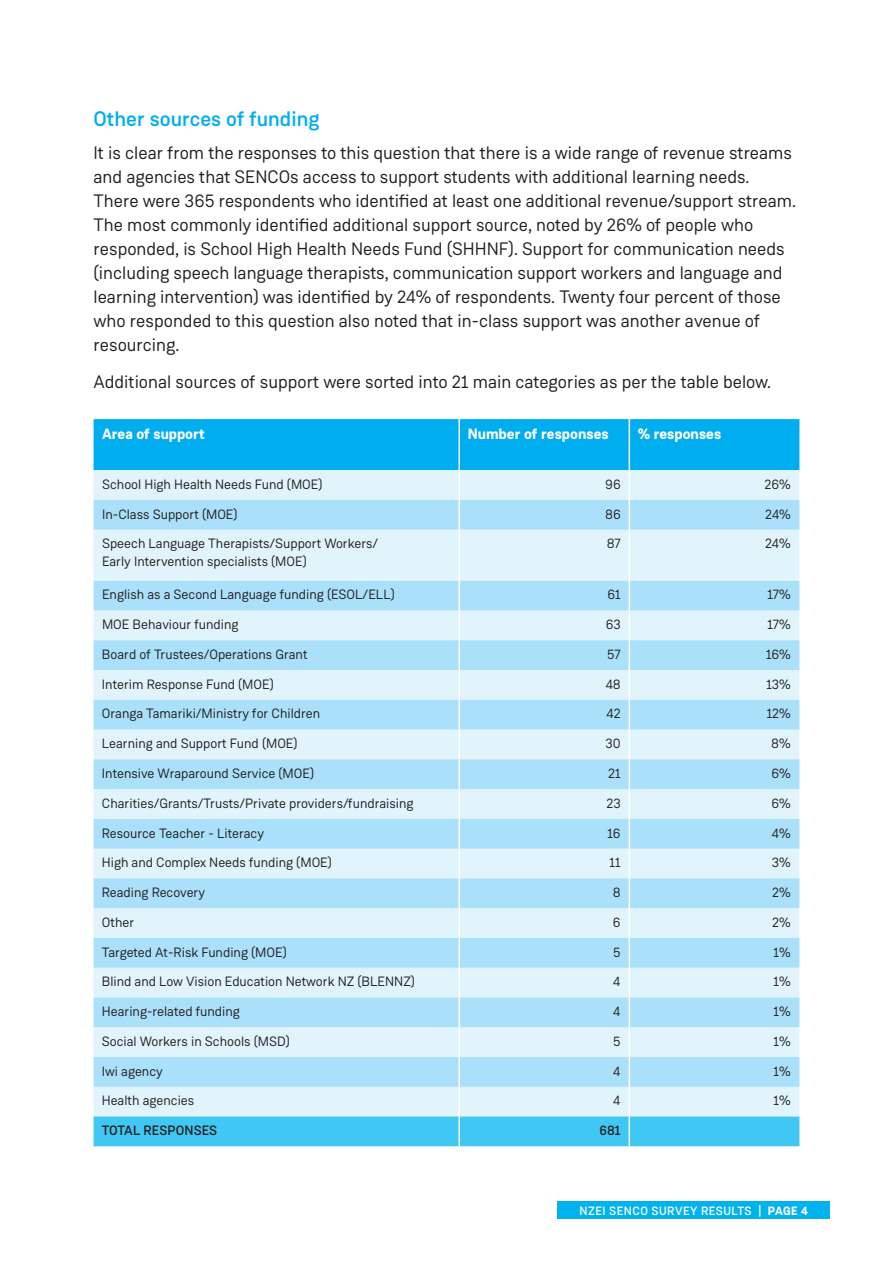
<style>
.page{position:relative;width:893px;height:1263px;background:#fff}
.page>*{position:absolute;margin:0;border:0;box-sizing:border-box;transform-origin:0 0}
.t1{font:500 21px "Weissenhof Grotesk";color:#00aeef}
.t2{font:18px/24px "Weissenhof Grotesk";color:#231f20}
.t3{font:700 15px "Weissenhof Grotesk";color:#fff}
.t4{font:13.5px/18px "Weissenhof Grotesk";color:#231f20}
.t5{font:500 13.5px "Weissenhof Grotesk";letter-spacing:.005em;color:#231f20}
.t6{font:500 12px "Weissenhof Grotesk";letter-spacing:.04em;color:#fff}
.s1{font-weight:700}
</style>
<div class="page">
<div style="left:558px;top:1202px;width:272px;height:17px;background:#00b3ef"></div>
<div style="left:94px;top:419px;width:705px;height:51px;background:#00aeef"></div>
<div style="left:94px;top:470px;width:705px;height:30px;background:#e1f4fc"></div>
<svg style="left:94px;top:500px;width:705px;height:587px"></svg>
<hr style="left:458px;top:419px;width:2px;height:51px;background:#fff">
<hr style="left:629px;top:419px;width:1px;height:51px;background:#fff">
<hr style="left:458px;top:470px;width:2px;height:30px;background:#fff">
<hr style="left:629px;top:470px;width:1px;height:30px;background:#fff">
<hr style="left:458px;top:500px;width:2px;height:30px;background:#fff">
<hr style="left:629px;top:500px;width:1px;height:30px;background:#fff">
<hr style="left:458px;top:530px;width:2px;height:51px;background:#fff">
<hr style="left:629px;top:530px;width:1px;height:51px;background:#fff">
<hr style="left:458px;top:581px;width:2px;height:29px;background:#fff">
<svg style="left:629px;top:581px;width:1px;height:29px"></svg>
<hr style="left:458px;top:610px;width:2px;height:30px;background:#fff">
<hr style="left:629px;top:610px;width:1px;height:30px;background:#fff">
<hr style="left:458px;top:640px;width:2px;height:30px;background:#fff">
<hr style="left:629px;top:640px;width:1px;height:30px;background:#fff">
<hr style="left:458px;top:670px;width:2px;height:30px;background:#fff">
<hr style="left:629px;top:670px;width:1px;height:30px;background:#fff">
<hr style="left:458px;top:700px;width:2px;height:29px;background:#fff">
<svg style="left:629px;top:700px;width:1px;height:29px"></svg>
<hr style="left:458px;top:729px;width:2px;height:30px;background:#fff">
<hr style="left:629px;top:729px;width:1px;height:30px;background:#fff">
<hr style="left:458px;top:759px;width:2px;height:30px;background:#fff">
<hr style="left:629px;top:759px;width:1px;height:30px;background:#fff">
<hr style="left:458px;top:789px;width:2px;height:30px;background:#fff">
<hr style="left:629px;top:789px;width:1px;height:30px;background:#fff">
<hr style="left:458px;top:819px;width:2px;height:30px;background:#fff">
<hr style="left:629px;top:819px;width:1px;height:30px;background:#fff">
<hr style="left:458px;top:849px;width:2px;height:29px;background:#fff">
<svg style="left:629px;top:849px;width:1px;height:29px"></svg>
<hr style="left:458px;top:878px;width:2px;height:30px;background:#fff">
<hr style="left:629px;top:878px;width:1px;height:30px;background:#fff">
<hr style="left:458px;top:908px;width:2px;height:30px;background:#fff">
<hr style="left:629px;top:908px;width:1px;height:30px;background:#fff">
<hr style="left:458px;top:938px;width:2px;height:30px;background:#fff">
<hr style="left:629px;top:938px;width:1px;height:30px;background:#fff">
<hr style="left:458px;top:968px;width:2px;height:29px;background:#fff">
<svg style="left:629px;top:968px;width:1px;height:29px"></svg>
<hr style="left:458px;top:997px;width:2px;height:30px;background:#fff">
<hr style="left:629px;top:997px;width:1px;height:30px;background:#fff">
<hr style="left:458px;top:1027px;width:2px;height:30px;background:#fff">
<hr style="left:629px;top:1027px;width:1px;height:30px;background:#fff">
<hr style="left:458px;top:1057px;width:2px;height:30px;background:#fff">
<hr style="left:629px;top:1057px;width:1px;height:30px;background:#fff">
<svg style="left:94px;top:1087px;width:705px;height:59px"></svg>
<hr style="left:458px;top:1116px;width:2px;height:30px;background:#fff">
<hr style="left:629px;top:1116px;width:1px;height:30px;background:#fff">
<h1 class="t1" style="left:94px;top:106px;width:227px">Other sources of funding</h1>
<p class="t2" style="left:94px;top:141px;width:704px">It is clear from the responses to this question that there is a wide range of revenue streams and agencies that SENCOs access to support students with additional learning needs.<br>There were 365 respondents who identified at least one additional revenue/support stream.<br>The most commonly identified additional support source, noted by 26% of people who responded, is School High Health Needs Fund (SHHNF). Support for communication needs (including speech language therapists, communication support workers and language and learning intervention) was identified by 24% of respondents. Twenty four percent of those who responded to this question also noted that in-class support was another avenue of resourcing.</p>
<h2 class="t2" style="left:94px;top:369px;width:679px">Additional sources of support were sorted into 21 main categories as per the table below.</h2>
<p class="t3" style="left:102px;top:424px;width:104px">Area of support</p>
<p class="t3" style="left:468px;top:424px;width:142px">Number of responses</p>
<p class="t3" style="left:638px;top:424px;width:85px">% responses</p>
<p class="t4" style="left:102px;top:475px;width:222px">School High Health Needs Fund (MOE)</p>
<p class="t4" style="left:605px;top:475px;width:17px">96</p>
<p class="t4" style="left:765px;top:475px;width:28px">26%</p>
<p class="t4" style="left:102px;top:505px;width:137px">In-Class Support (MOE)</p>
<p class="t4" style="left:605px;top:505px;width:17px">86</p>
<p class="t4" style="left:765px;top:505px;width:27px">24%</p>
<p class="t4" style="left:102px;top:535px;width:278px">Speech Language Therapists/Support Workers/<br>Early Intervention specialists (MOE)</p>
<p class="t4" style="left:607px;top:535px;width:15px">87</p>
<p class="t4" style="left:765px;top:535px;width:27px">24%</p>
<p class="t4" style="left:102px;top:586px;width:294px">English as a Second Language funding (ESOL/ELL)</p>
<p class="t4" style="left:607px;top:586px;width:15px">61</p>
<p class="t4" style="left:768px;top:586px;width:25px">17%</p>
<p class="t4" style="left:102px;top:615px;width:138px">MOE Behaviour funding</p>
<p class="t4" style="left:606px;top:615px;width:17px">63</p>
<p class="t4" style="left:768px;top:615px;width:25px">17%</p>
<p class="t4" style="left:102px;top:645px;width:207px">Board of Trustees/Operations Grant</p>
<p class="t4" style="left:607px;top:645px;width:15px">57</p>
<p class="t4" style="left:766px;top:645px;width:26px">16%</p>
<p class="t4" style="left:102px;top:675px;width:173px">Interim Response Fund (MOE)</p>
<p class="t4" style="left:606px;top:675px;width:17px">48</p>
<p class="t4" style="left:766px;top:675px;width:26px">13%</p>
<p class="t4" style="left:102px;top:705px;width:220px">Oranga Tamariki/Ministry for Children</p>
<p class="t4" style="left:606px;top:705px;width:16px">42</p>
<p class="t4" style="left:767px;top:705px;width:26px">12%</p>
<p class="t4" style="left:102px;top:734px;width:197px">Learning and Support Fund (MOE)</p>
<p class="t4" style="left:605px;top:734px;width:17px">30</p>
<p class="t4" style="left:771px;top:734px;width:21px">8%</p>
<p class="t4" style="left:102px;top:764px;width:214px">Intensive Wraparound Service (MOE)</p>
<p class="t4" style="left:608px;top:764px;width:14px">21</p>
<p class="t4" style="left:771px;top:764px;width:21px">6%</p>
<p class="t4" style="left:102px;top:794px;width:313px">Charities/Grants/Trusts/Private providers/fundraising</p>
<p class="t4" style="left:606px;top:794px;width:16px">23</p>
<p class="t4" style="left:771px;top:794px;width:21px">6%</p>
<p class="t4" style="left:102px;top:824px;width:164px">Resource Teacher - Literacy</p>
<p class="t4" style="left:608px;top:824px;width:15px">16</p>
<p class="t4" style="left:772px;top:824px;width:20px">4%</p>
<p class="t4" style="left:102px;top:854px;width:232px">High and Complex Needs funding (MOE)</p>
<p class="t4" style="left:610px;top:854px;width:13px">11</p>
<p class="t4" style="left:772px;top:854px;width:20px">3%</p>
<p class="t4" style="left:102px;top:883px;width:105px">Reading Recovery</p>
<p class="t4" style="left:613px;top:883px;width:9px">8</p>
<p class="t4" style="left:772px;top:883px;width:20px">2%</p>
<p class="t4" style="left:102px;top:913px;width:34px">Other</p>
<p class="t4" style="left:613px;top:913px;width:9px">6</p>
<p class="t4" style="left:772px;top:913px;width:20px">2%</p>
<p class="t4" style="left:102px;top:943px;width:186px">Targeted At-Risk Funding (MOE)</p>
<p class="t4" style="left:613px;top:943px;width:9px">5</p>
<p class="t4" style="left:773px;top:943px;width:19px">1%</p>
<p class="t4" style="left:102px;top:973px;width:315px">Blind and Low Vision Education Network NZ (BLENNZ)</p>
<p class="t4" style="left:613px;top:973px;width:9px">4</p>
<p class="t4" style="left:773px;top:973px;width:19px">1%</p>
<p class="t4" style="left:102px;top:1002px;width:140px">Hearing-related funding</p>
<p class="t4" style="left:613px;top:1002px;width:9px">4</p>
<p class="t4" style="left:773px;top:1002px;width:19px">1%</p>
<p class="t4" style="left:102px;top:1032px;width:189px">Social Workers in Schools (MSD)</p>
<p class="t4" style="left:613px;top:1032px;width:9px">5</p>
<p class="t4" style="left:773px;top:1032px;width:19px">1%</p>
<p class="t4" style="left:102px;top:1062px;width:62px">Iwi agency</p>
<p class="t4" style="left:613px;top:1062px;width:9px">4</p>
<p class="t4" style="left:773px;top:1062px;width:19px">1%</p>
<p class="t4" style="left:102px;top:1092px;width:94px">Health agencies</p>
<p class="t4" style="left:613px;top:1092px;width:9px">4</p>
<p class="t4" style="left:773px;top:1092px;width:19px">1%</p>
<p class="t5" style="left:102px;top:1122px;width:117px">TOTAL RESPONSES</p>
<p class="t5" style="left:599px;top:1122px;width:23px">681</p>
<p class="t6" style="left:580px;top:1203px;width:230px">NZEI SENCO SURVEY RESULTS | <span class="s1">PAGE 4</span></p>
</div>
